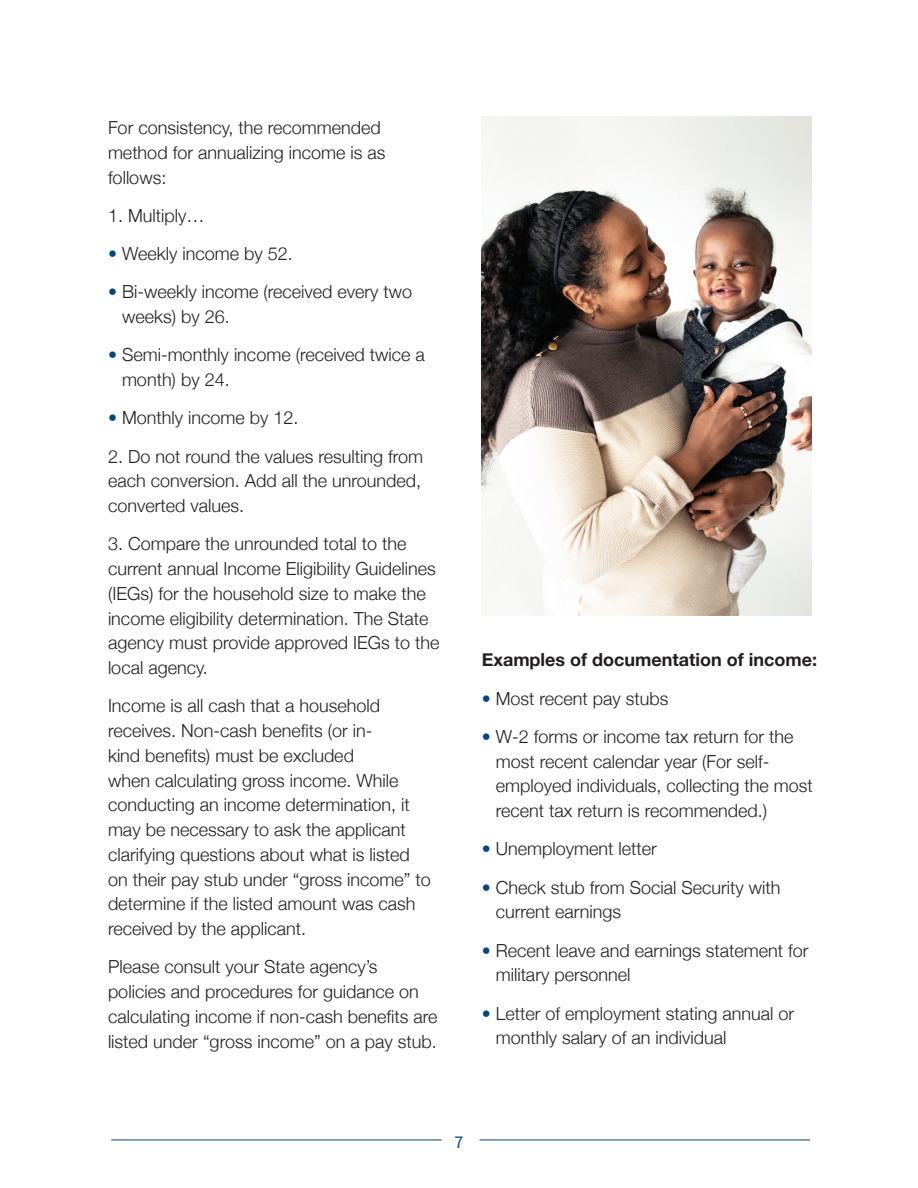
<style>
.page{position:relative;width:918px;height:1188px;background:#fff}
.page>*{position:absolute;margin:0;border:0;box-sizing:border-box;transform-origin:0 0}
.t1{font:300 18px/24.8px "Helvetica Neue";color:#231f20}
.t2{font:700 18px "Helvetica Neue";color:#231f20}
.t3{font:18px "Source Sans Pro";color:#004684}
.s1{color:#004684}
</style>
<div class="page">
<hr style="left:111px;top:1140px;width:331px;height:1px;background:#004684">
<hr style="left:480px;top:1140px;width:330px;height:1px;background:#004684">
<img style="left:481px;top:117px;width:331px;height:499px">
<p class="t1" style="left:108px;top:114px;width:279px">For consistency, the recommended method for annualizing income is as follows:</p>
<p class="t1" style="left:108px;top:202px;width:98px">1. Multiply…</p>
<p class="t1" style="left:108px;top:240px;width:186px"><span class="s1">•</span> Weekly income by 52.</p>
<p class="t1" style="left:122px;top:278px;width:292px;text-indent:-14px"><span class="s1">•</span> Bi-weekly income (received every two weeks) by 26.</p>
<p class="t1" style="left:122px;top:341px;width:304px;text-indent:-14px"><span class="s1">•</span> Semi-monthly income (received twice a month) by 24.</p>
<p class="t1" style="left:108px;top:404px;width:192px"><span class="s1">•</span> Monthly income by 12.</p>
<p class="t1" style="left:108px;top:442px;width:317px;text-align:justify">2. Do not round the values resulting from each conversion. Add all the unrounded, converted values.</p>
<p class="t1" style="left:108px;top:530px;width:333px">3. Compare the unrounded total to the current annual Income Eligibility Guidelines (IEGs) for the household size to make the income eligibility determination. The State agency must provide approved IEGs to the local agency.</p>
<p class="t1" style="left:108px;top:692px;width:324px">Income is all cash that a household receives. Non-cash benefits (or in-<br>kind benefits) must be excluded<br>when calculating gross income. While conducting an income determination, it may be necessary to ask the applicant clarifying questions about what is listed on their pay stub under “gross income” to determine if the listed amount was cash received by the applicant.</p>
<p class="t1" style="left:108px;top:953px;width:331px">Please consult your State agency’s policies and procedures for guidance on calculating income if non-cash benefits are listed under “gross income” on a pay stub.</p>
<p class="t2" style="left:482px;top:646px;width:337px">Examples of documentation of income:</p>
<p class="t1" style="left:482px;top:685px;width:188px"><span class="s1">•</span> Most recent pay stubs</p>
<p class="t1" style="left:496px;top:723px;width:319px;text-indent:-14px"><span class="s1">•</span> W-2 forms or income tax return for the most recent calendar year (For self&shy;employed individuals, collecting the most recent tax return is recommended.)</p>
<p class="t1" style="left:482px;top:835px;width:177px"><span class="s1">•</span> Unemployment letter</p>
<p class="t1" style="left:496px;top:874px;width:286px;text-indent:-14px"><span class="s1">•</span> Check stub from Social Security with current earnings</p>
<p class="t1" style="left:496px;top:937px;width:314px;text-indent:-14px"><span class="s1">•</span> Recent leave and earnings statement for military personnel</p>
<p class="t1" style="left:496px;top:1000px;width:300px;text-indent:-14px"><span class="s1">•</span> Letter of employment stating annual or monthly salary of an individual</p>
<p class="t3" style="left:455px;top:1130px;width:10px">7</p>
</div>
